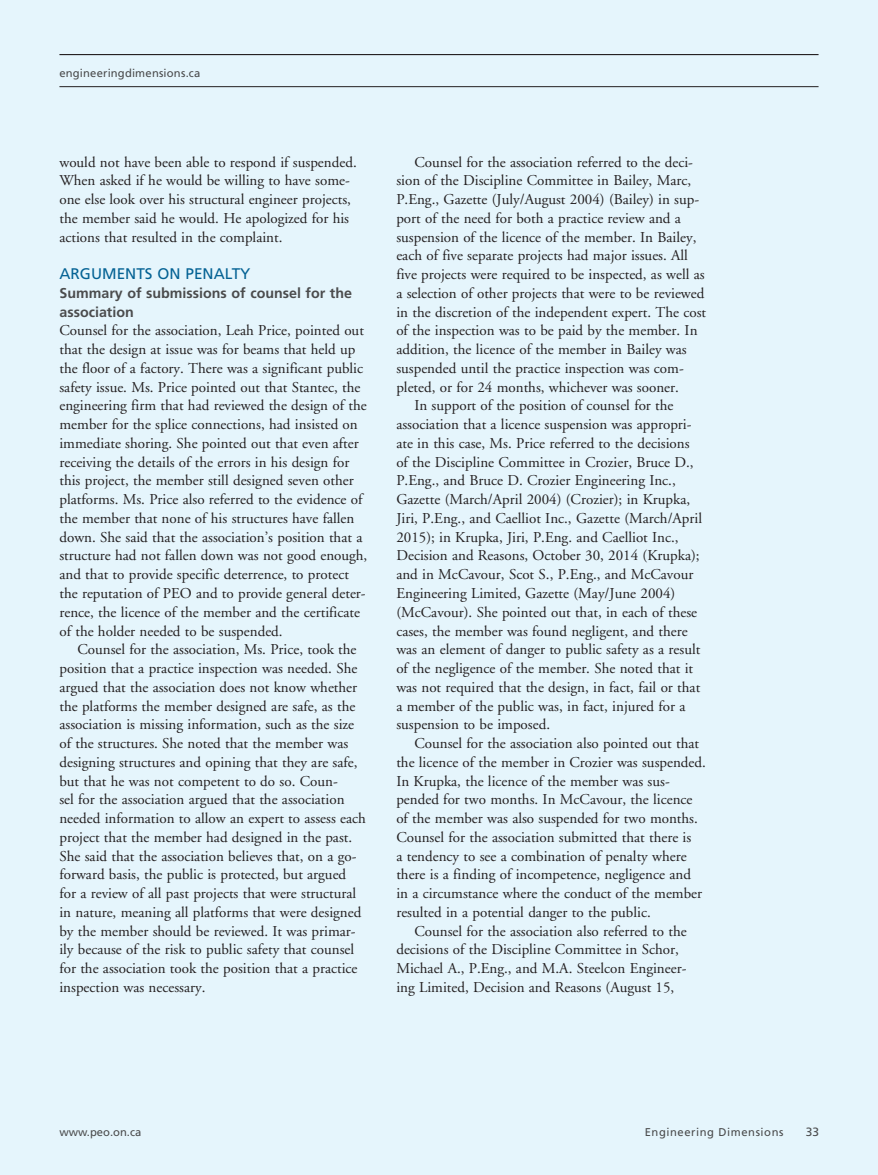
<style>
.page{position:relative;width:878px;height:1175px;background:#fff}
.page>*{position:absolute;margin:0;border:0;box-sizing:border-box;transform-origin:0 0}
.t1{font:15.3px "Frutiger";color:#046294}
.t2{font:15px/18.8px "Adobe Garamond";color:#231f20}
.t3{font:700 14.25px/18.8px "Frutiger";color:#4b4c4d}
.t4{font:12px "Frutiger";color:#4b4c4d}
.t5{font:11.25px "Frutiger";letter-spacing:.02em;color:#4b4c4d}
.t6{font:11.25px "Frutiger";letter-spacing:.05em;color:#4b4c4d}
.t7{font:11.25px "Frutiger";color:#4b4c4d}
</style>
<div class="page">
<div style="left:0;top:0;width:878px;height:1174px;background:#e5f5fc"></div>
<hr style="left:59px;top:54px;width:759px;height:1px;background:#231f20">
<hr style="left:59px;top:86px;width:759px;height:1px;background:#231f20">
<p class="t5" style="left:59px;top:67px;width:142px">engineeringdimensions.ca</p>
<p class="t2" style="left:59px;top:153px;width:299px">would not have been able to respond if suspended.<br>When asked if he would be willing to have some&shy;one else look over his structural engineer projects, the member said he would. He apologized for his actions that resulted in the complaint.</p>
<p class="t1" style="left:59px;top:265px;width:192px">ARGUMENTS ON PENALTY</p>
<p class="t3" style="left:59px;top:283px;width:294px">Summary of submissions of counsel for the association</p>
<p class="t2" style="left:59px;top:322px;width:309px">Counsel for the association, Leah Price, pointed out that the design at issue was for beams that held up the floor of a factory. There was a significant public safety issue. Ms. Price pointed out that Stantec, the engineering firm that had reviewed the design of the member for the splice connections, had insisted on immediate shoring. She pointed out that even after receiving the details of the errors in his design for this project, the member still designed seven other platforms. Ms. Price also referred to the evidence of the member that none of his structures have fallen down. She said that the association’s position that a structure had not fallen down was not good enough, and that to provide specific deterrence, to protect the reputation of PEO and to provide general deter&shy;rence, the licence of the member and the certificate of the holder needed to be suspended.</p>
<p class="t2" style="left:59px;top:640px;width:308px;text-indent:18px">Counsel for the association, Ms. Price, took the position that a practice inspection was needed. She argued that the association does not know whether the platforms the member designed are safe, as the association is missing information, such as the size of the structures. She noted that the member was designing structures and opining that they are safe, but that he was not competent to do so. Coun-<br>sel for the association argued that the association needed information to allow an expert to assess each project that the member had designed in the past.<br>She said that the association believes that, on a go&shy;forward basis, the public is protected, but argued for a review of all past projects that were structural in nature, meaning all platforms that were designed by the member should be reviewed. It was primar&shy;ily because of the risk to public safety that counsel for the association took the position that a practice inspection was necessary.</p>
<p class="t2" style="left:414px;top:153px;width:280px">Counsel for the association referred to the deci-</p>
<p class="t2" style="left:396px;top:172px;width:296px">sion of the Discipline Committee in Bailey, Marc,</p>
<p class="t2" style="left:396px;top:190px;width:304px">P.Eng., Gazette (July/August 2004) (Bailey) in sup-</p>
<p class="t2" style="left:396px;top:209px;width:286px">port of the need for both a practice review and a</p>
<p class="t2" style="left:396px;top:228px;width:301px">suspension of the licence of the member. In Bailey,</p>
<p class="t2" style="left:396px;top:247px;width:293px">each of five separate projects had major issues. All</p>
<p class="t2" style="left:396px;top:265px;width:310px">five projects were required to be inspected, as well as</p>
<p class="t2" style="left:396px;top:284px;width:309px">a selection of other projects that were to be reviewed</p>
<p class="t2" style="left:396px;top:303px;width:311px">in the discretion of the independent expert. The cost</p>
<p class="t2" style="left:396px;top:322px;width:303px">of the inspection was to be paid by the member. In</p>
<p class="t2" style="left:396px;top:340px;width:292px">addition, the licence of the member in Bailey was</p>
<p class="t2" style="left:396px;top:359px;width:289px">suspended until the practice inspection was com-</p>
<p class="t2" style="left:396px;top:378px;width:284px">pleted, or for 24 months, whichever was sooner.</p>
<p class="t2" style="left:414px;top:397px;width:261px">In support of the position of counsel for the</p>
<p class="t2" style="left:396px;top:415px;width:297px">association that a licence suspension was appropri-</p>
<p class="t2" style="left:396px;top:434px;width:295px">ate in this case, Ms. Price referred to the decisions</p>
<p class="t2" style="left:396px;top:453px;width:299px">of the Discipline Committee in Crozier, Bruce D.,</p>
<p class="t2" style="left:396px;top:472px;width:281px">P.Eng., and Bruce D. Crozier Engineering Inc.,</p>
<p class="t2" style="left:396px;top:490px;width:295px">Gazette (March/April 2004) (Crozier); in Krupka,</p>
<p class="t2" style="left:396px;top:509px;width:307px">Jiri, P.Eng., and Caelliot Inc., Gazette (March/April</p>
<p class="t2" style="left:396px;top:528px;width:284px">2015); in Krupka, Jiri, P.Eng. and Caelliot Inc.,</p>
<p class="t2" style="left:396px;top:547px;width:305px">Decision and Reasons, October 30, 2014 (Krupka);</p>
<p class="t2" style="left:396px;top:565px;width:298px">and in McCavour, Scot S., P.Eng., and McCavour</p>
<p class="t2" style="left:396px;top:584px;width:280px">Engineering Limited, Gazette (May/June 2004)</p>
<p class="t2" style="left:396px;top:603px;width:302px">(McCavour). She pointed out that, in each of these</p>
<p class="t2" style="left:396px;top:622px;width:293px">cases, the member was found negligent, and there</p>
<p class="t2" style="left:396px;top:640px;width:305px">was an element of danger to public safety as a result</p>
<p class="t2" style="left:396px;top:659px;width:298px">of the negligence of the member. She noted that it</p>
<p class="t2" style="left:396px;top:678px;width:305px">was not required that the design, in fact, fail or that</p>
<p class="t2" style="left:396px;top:697px;width:290px">a member of the public was, in fact, injured for a</p>
<p class="t2" style="left:396px;top:715px;width:155px">suspension to be imposed.</p>
<p class="t2" style="left:414px;top:734px;width:286px">Counsel for the association also pointed out that</p>
<p class="t2" style="left:396px;top:753px;width:311px">the licence of the member in Crozier was suspended.</p>
<p class="t2" style="left:396px;top:772px;width:275px">In Krupka, the licence of the member was sus-</p>
<p class="t2" style="left:396px;top:790px;width:298px">pended for two months. In McCavour, the licence</p>
<p class="t2" style="left:396px;top:809px;width:303px">of the member was also suspended for two months.</p>
<p class="t2" style="left:396px;top:828px;width:296px">Counsel for the association submitted that there is</p>
<p class="t2" style="left:396px;top:847px;width:292px">a tendency to see a combination of penalty where</p>
<p class="t2" style="left:396px;top:865px;width:296px">there is a finding of incompetence, negligence and</p>
<p class="t2" style="left:396px;top:884px;width:307px">in a circumstance where the conduct of the member</p>
<p class="t2" style="left:396px;top:903px;width:256px">resulted in a potential danger to the public.</p>
<p class="t2" style="left:414px;top:922px;width:274px">Counsel for the association also referred to the</p>
<p class="t2" style="left:396px;top:940px;width:284px">decisions of the Discipline Committee in Schor,</p>
<p class="t2" style="left:396px;top:959px;width:291px">Michael A., P.Eng., and M.A. Steelcon Engineer-</p>
<p class="t2" style="left:396px;top:978px;width:279px">ing Limited, Decision and Reasons (August 15,</p>
<p class="t7" style="left:59px;top:1125px;width:83px">www.peo.on.ca</p>
<p class="t6" style="left:644px;top:1125px;width:140px">Engineering Dimensions</p>
<p class="t4" style="left:805px;top:1124px;width:15px">33</p>
</div>
